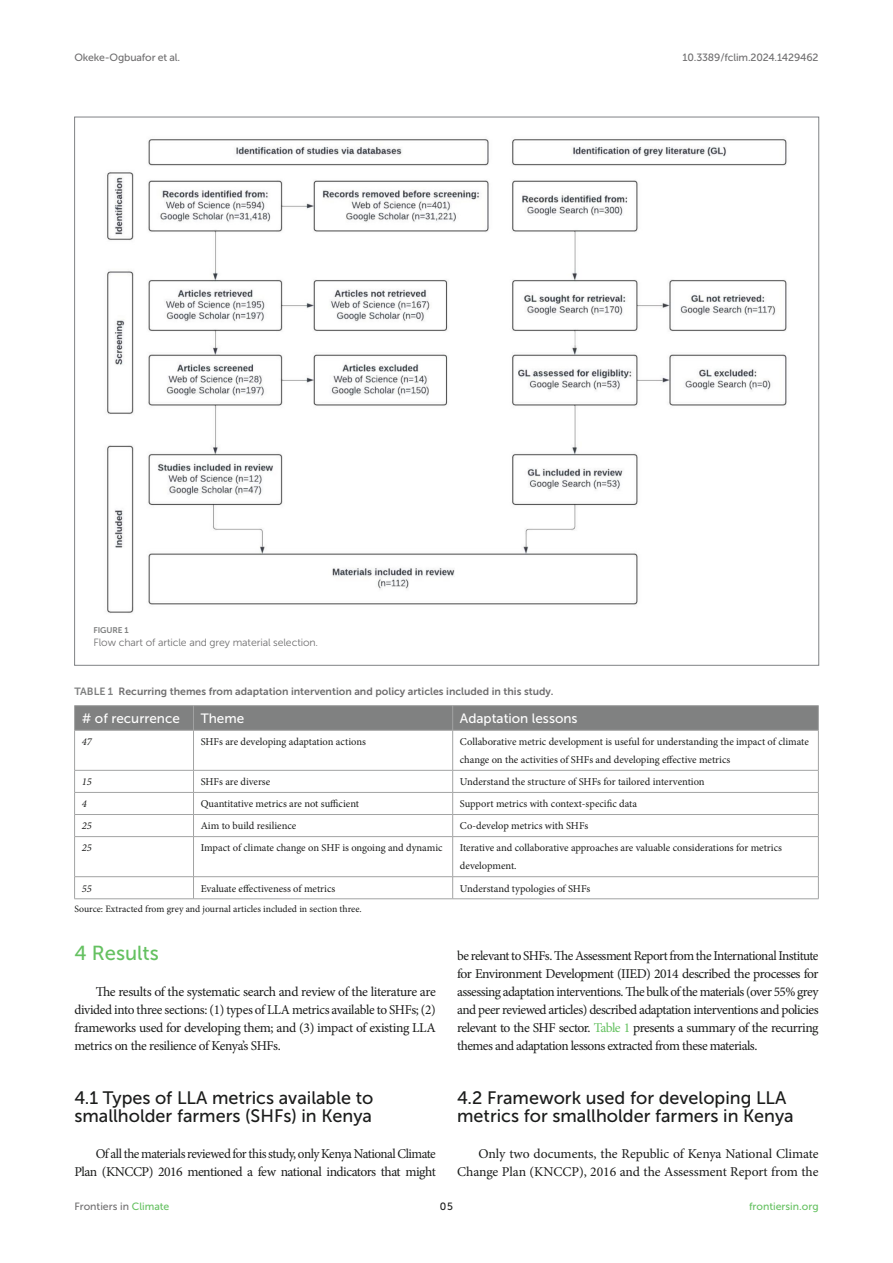
<style>
.page{position:relative;width:893px;height:1263px;background:#fff}
.page>*{position:absolute;margin:0;border:0;box-sizing:border-box;transform-origin:0 0}
.HEAD_1{font:20.25px "Museo Sans 500";color:#65c161}
.HEAD_2{font:18px/18px "Museo Sans 500";color:#1b1c1b}
.TEXT_FLUSH{font:13.5px/18px "Minion Pro";letter-spacing:-.03em;color:#1b1c1b;text-align:justify}
.TEXT_FLUSH-2{font:13.5px/18px "Minion Pro";letter-spacing:-.005em;color:#1b1c1b;text-align:right}
.TB_CH{font:13.5px "Museo Sans 500";color:#fff}
.TB_TX{font:10.5px/18px "Minion Pro";color:#1b1c1b}
.TT{font:10.5px "Museo Sans 700";color:#706f70}
.t1{font:10.5px "Museo Sans 500";letter-spacing:-.015em;color:#706f70}
.FIG_LEG{font:10.5px "Museo Sans 300";letter-spacing:-.01em;color:#706f70}
.t2{font:10.5px "Museo Sans 500";color:#65c161}
.TB_TX-2{font:italic 10.5px "Minion Pro";color:#1b1c1b}
.t3{font:10.5px "Museo Sans 500";color:#1b1c1b}
.TFN{font:9.75px "Minion Pro";color:#1b1c1b}
.FIG_HD{font:8.25px "Museo Sans 700";letter-spacing:-.01em;color:#7e7f7f}
.s1{color:#7e7f7f}
.s2{color:#65c161}
</style>
<div class="page">
<img style="left:107px;top:139px;width:680px;height:474px">
<hr style="left:194px;top:792px;width:259px;height:1px;background:#a2a3a3">
<hr style="left:194px;top:814px;width:259px;height:1px;background:#a2a3a3">
<hr style="left:194px;top:836px;width:259px;height:1px;background:#a2a3a3">
<hr style="left:194px;top:876px;width:259px;height:1px;background:#a2a3a3">
<hr style="left:194px;top:898px;width:259px;height:1px;background:#a2a3a3">
<hr style="left:453px;top:792px;width:366px;height:1px;background:#a2a3a3">
<hr style="left:453px;top:814px;width:366px;height:1px;background:#a2a3a3">
<svg style="left:452px;top:771px;width:1px;height:65px"></svg>
<svg style="left:818px;top:771px;width:1px;height:65px"></svg>
<hr style="left:453px;top:836px;width:366px;height:1px;background:#a2a3a3">
<hr style="left:452px;top:837px;width:1px;height:39px;background:#a2a3a3">
<hr style="left:818px;top:837px;width:1px;height:39px;background:#a2a3a3">
<hr style="left:453px;top:876px;width:366px;height:1px;background:#a2a3a3">
<svg style="left:452px;top:877px;width:1px;height:21px"></svg>
<svg style="left:818px;top:877px;width:1px;height:21px"></svg>
<hr style="left:453px;top:898px;width:366px;height:1px;background:#a2a3a3">
<hr style="left:74px;top:792px;width:120px;height:1px;background:#a2a3a3">
<hr style="left:74px;top:814px;width:120px;height:1px;background:#a2a3a3">
<svg style="left:74px;top:771px;width:1px;height:65px"></svg>
<svg style="left:193px;top:771px;width:1px;height:65px"></svg>
<hr style="left:74px;top:836px;width:120px;height:1px;background:#a2a3a3">
<hr style="left:74px;top:837px;width:1px;height:39px;background:#a2a3a3">
<hr style="left:193px;top:837px;width:1px;height:39px;background:#a2a3a3">
<hr style="left:74px;top:876px;width:120px;height:1px;background:#a2a3a3">
<svg style="left:74px;top:877px;width:1px;height:21px"></svg>
<svg style="left:193px;top:877px;width:1px;height:21px"></svg>
<hr style="left:74px;top:898px;width:120px;height:1px;background:#a2a3a3">
<hr style="left:194px;top:705px;width:259px;height:1px;background:#a2a3a3">
<hr style="left:194px;top:730px;width:259px;height:1px;background:#a2a3a3">
<hr style="left:453px;top:705px;width:366px;height:1px;background:#a2a3a3">
<hr style="left:453px;top:730px;width:366px;height:1px;background:#a2a3a3">
<hr style="left:74px;top:705px;width:120px;height:1px;background:#a2a3a3">
<div style="left:74px;top:706px;width:745px;height:24px;background:#808181"></div>
<hr style="left:74px;top:730px;width:120px;height:1px;background:#a2a3a3">
<hr style="left:194px;top:770px;width:259px;height:1px;background:#a2a3a3">
<hr style="left:452px;top:730px;width:1px;height:40px;background:#a2a3a3">
<hr style="left:818px;top:730px;width:1px;height:40px;background:#a2a3a3">
<hr style="left:453px;top:770px;width:366px;height:1px;background:#a2a3a3">
<hr style="left:74px;top:730px;width:1px;height:40px;background:#a2a3a3">
<hr style="left:193px;top:730px;width:1px;height:40px;background:#a2a3a3">
<hr style="left:74px;top:770px;width:120px;height:1px;background:#a2a3a3">
<p class="t1" style="left:74px;top:51px;width:107px">Okeke-Ogbuafor et al.</p>
<p class="t1" style="left:682px;top:51px;width:137px">10.3389/fclim.2024.1429462</p>
<p class="FIG_HD" style="left:94px;top:625px;width:37px">FIGURE 1</p>
<p class="FIG_LEG" style="left:94px;top:637px;width:226px">Flow chart of article and grey material selection.</p>
<p class="TT" style="left:74px;top:685px;width:481px"><span class="s1">TABLE 1</span> Recurring themes from adaptation intervention and policy articles included in this study.</p>
<p class="TB_CH" style="left:82px;top:711px;width:100px"># of recurrence</p>
<p class="TB_CH" style="left:201px;top:711px;width:45px">Theme</p>
<p class="TB_CH" style="left:460px;top:711px;width:119px">Adaptation lessons</p>
<p class="TB_TX-2" style="left:82px;top:734px;width:12px">47</p>
<p class="TB_TX" style="left:201px;top:733px;width:167px">SHFs are developing adaptation actions</p>
<p class="TB_TX" style="left:460px;top:733px;width:350px">Collaborative metric development is useful for understanding the impact of climate change on the activities of SHFs and developing effective metrics</p>
<p class="TB_TX-2" style="left:82px;top:775px;width:12px">15</p>
<p class="TB_TX" style="left:201px;top:773px;width:71px">SHFs are diverse</p>
<p class="TB_TX" style="left:460px;top:773px;width:246px">Understand the structure of SHFs for tailored intervention</p>
<p class="TB_TX-2" style="left:82px;top:797px;width:7px">4</p>
<p class="TB_TX" style="left:201px;top:795px;width:160px">Quantitative metrics are not sufficient</p>
<p class="TB_TX" style="left:460px;top:795px;width:179px">Support metrics with context-specific data</p>
<p class="TB_TX-2" style="left:82px;top:819px;width:12px">25</p>
<p class="TB_TX" style="left:201px;top:817px;width:97px">Aim to build resilience</p>
<p class="TB_TX" style="left:460px;top:817px;width:130px">Co-develop metrics with SHFs</p>
<p class="TB_TX-2" style="left:82px;top:841px;width:12px">25</p>
<p class="TB_TX" style="left:201px;top:839px;width:243px">Impact of climate change on SHF is ongoing and dynamic</p>
<p class="TB_TX" style="left:460px;top:839px;width:324px">Iterative and collaborative approaches are valuable considerations for metrics development.</p>
<p class="TB_TX-2" style="left:82px;top:881px;width:12px">55</p>
<p class="TB_TX" style="left:201px;top:879px;width:136px">Evaluate effectiveness of metrics</p>
<p class="TB_TX" style="left:460px;top:879px;width:132px">Understand typologies of SHFs</p>
<p class="TFN" style="left:74px;top:903px;width:289px">Source: Extracted from grey and journal articles included in section three.</p>
<p class="HEAD_1" style="left:74px;top:942px;width:86px">4 Results</p>
<p class="TEXT_FLUSH" style="left:74px;top:983px;width:363px;text-indent:21px">The results of the systematic search and review of the literature are divided into three sections: (1) types of LLA metrics available to SHFs; (2) frameworks used for developing them; and (3) impact of existing LLA metrics on the resilience of Kenya’s SHFs.</p>
<p class="HEAD_2" style="left:74px;top:1089px;width:301px">4.1 Types of LLA metrics available to smallholder farmers (SHFs) in Kenya</p>
<p class="TEXT_FLUSH" style="left:74px;top:1145px;width:363px;text-align:right">Of all the materials reviewed for this study, only Kenya National Climate<br>Plan (KNCCP) 2016 mentioned a few national indicators that might</p>
<p class="TEXT_FLUSH" style="left:457px;top:947px;width:363px">be relevant to SHFs. The Assessment Report from the International Institute for Environment Development (IIED) 2014 described the processes for assessing adaptation interventions. The bulk of the materials (over 55% grey and peer reviewed articles) described adaptation interventions and policies relevant to the SHF sector. <span class="s2">Table 1</span> presents a summary of the recurring themes and adaptation lessons extracted from these materials.</p>
<p class="HEAD_2" style="left:457px;top:1089px;width:338px">4.2 Framework used for developing LLA metrics for smallholder farmers in Kenya</p>
<p class="TEXT_FLUSH-2" style="left:457px;top:1145px;width:363px">Only two documents, the Republic of Kenya National Climate<br>Change Plan (KNCCP), 2016 and the Assessment Report from the</p>
<p class="t1" style="left:74px;top:1200px;width:97px">Frontiers in <span class="s2">Climate</span></p>
<p class="t3" style="left:440px;top:1200px;width:14px">05</p>
<p class="t2" style="left:749px;top:1200px;width:71px">frontiersin.org</p>
</div>
